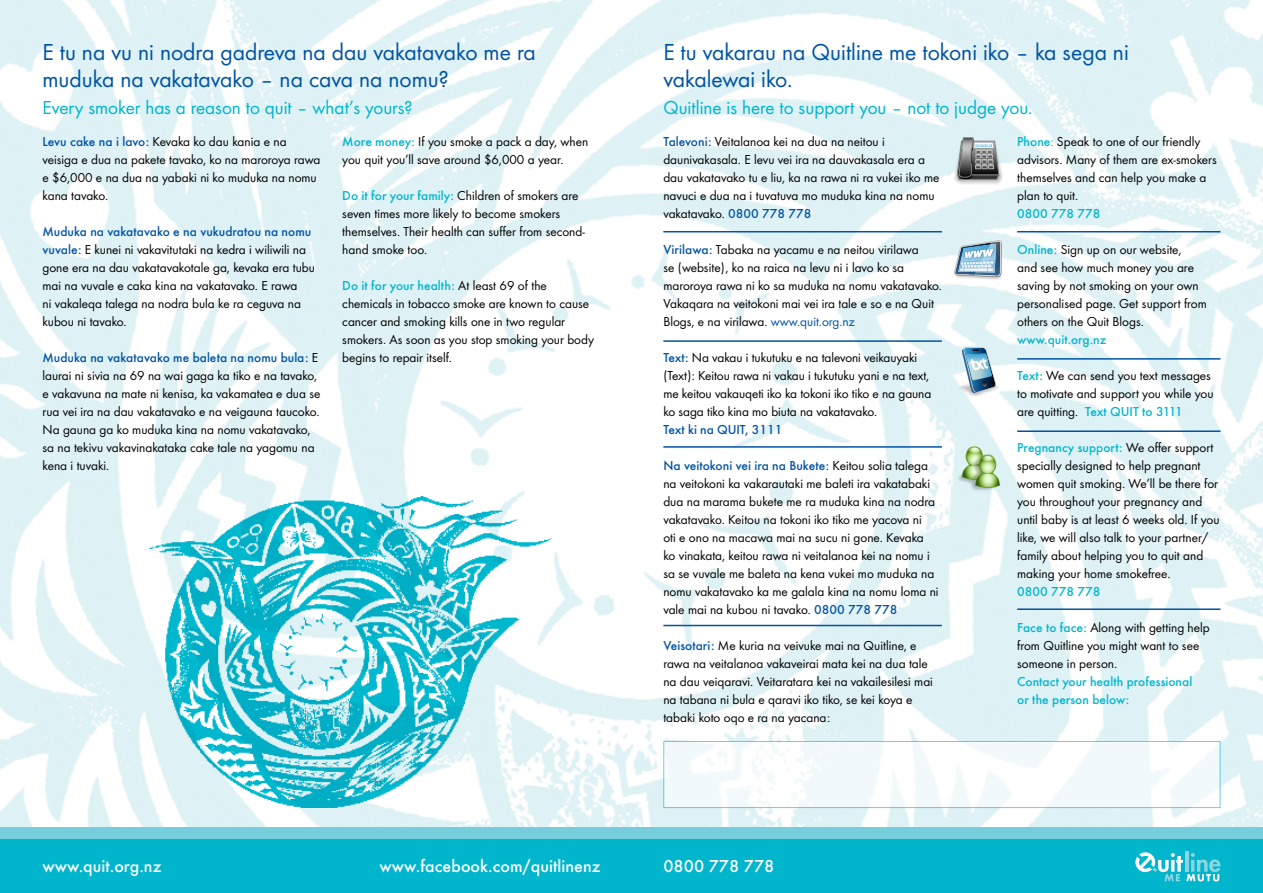
<style>
.page{position:relative;width:1263px;height:893px;background:#fff}
.page>*{position:absolute;margin:0;border:0;box-sizing:border-box;transform-origin:0 0}
.t1{font:24px/27px "Futura Boo";color:#0054a4}
.t2{font:19.5px "Futura Boo";color:#00b5cc}
.t3{font:500 18px "Futura";color:#fff}
.t4{font:13.5px/18px "Futura Boo";color:#000}
.t5{font:500 13.5px/18px "Futura";color:#00b5cc}
.t6{font:500 13.5px "Futura";color:#0054a4}
.s1{font-family:"Futura";font-weight:500;color:#0054a4}
.s2{font-family:"Futura Boo";font-weight:400;color:#000}
.s3{font-family:"Futura";font-weight:500;color:#00b5cc}
.s4{color:#0054a4}
.s5{color:#00b5cc}
</style>
<div class="page">
<img style="left:0;top:0;width:1263px;height:828px">
<img style="left:954px;top:354px;width:48px;height:42px">
<svg style="left:962px;top:347px;width:34px;height:46px;background:#8baec2"></svg>
<img style="left:954px;top:136px;width:48px;height:49px">
<svg style="left:957px;top:137px;width:42px;height:48px;background:#8c8f90"></svg>
<img style="left:955px;top:445px;width:46px;height:47px">
<svg style="left:961px;top:446px;width:40px;height:42px;background:#b3d2a1"></svg>
<img style="left:1001px;top:259px;width:1px;height:27px">
<svg style="left:954px;top:240px;width:47px;height:46px"></svg>
<div style="left:0;top:828px;width:1263px;height:65px;background:#00b5cc"></div>
<hr style="left:1185px;top:851px;width:3px;height:21px;background:#8ed5e2">
<svg style="left:1135px;top:852px;width:85px;height:29px"></svg>
<div style="left:0;top:828px;width:1263px;height:11px;background:#76cedd"></div>
<img style="left:147px;top:497px;width:405px;height:311px">
<div style="left:663px;top:741px;width:557px;height:67px;background:linear-gradient(to right,#f7fbfd,#f7fcfd)"></div>
<hr style="left:663px;top:340px;width:279px;height:2px;background:#0054a4">
<hr style="left:663px;top:231px;width:279px;height:1px;background:#0054a4">
<hr style="left:663px;top:446px;width:279px;height:2px;background:#0054a4">
<hr style="left:663px;top:625px;width:279px;height:1px;background:#0054a4">
<hr style="left:1017px;top:608px;width:203px;height:2px;background:#0054a4">
<hr style="left:1017px;top:430px;width:203px;height:2px;background:#0054a4">
<hr style="left:1017px;top:358px;width:203px;height:2px;background:#0054a4">
<hr style="left:1017px;top:231px;width:203px;height:1px;background:#0054a4">
<h1 class="t1" style="left:43px;top:38px;width:495px">E tu na vu ni nodra gadreva na dau vakatavako me ra muduka na vakatavako – na cava na nomu?</h1>
<h2 class="t2" style="left:43px;top:96px;width:372px">Every smoker has a reason to quit – what’s yours?</h2>
<h1 class="t1" style="left:663px;top:38px;width:467px">E tu vakarau na Quitline me tokoni iko – ka sega ni vakalewai iko.</h1>
<h2 class="t2" style="left:663px;top:96px;width:371px">Quitline is here to support you – not to judge you.</h2>
<p class="t4" style="left:43px;top:132px;width:280px"><span class="s1">Levu cake na i lavo:</span> Kevaka ko dau kania e na veisiga e dua na pakete tavako, ko na maroroya rawa e $6,000 e na dua na yabaki ni ko muduka na nomu kana tavako.</p>
<p class="t6" style="left:43px;top:223px;width:270px">Muduka na vakatavako e na vukudratou na nomu</p>
<p class="t4" style="left:43px;top:240px;width:274px"><span class="s1">vuvale:</span> E kunei ni vakavitutaki na kedra i wiliwili na gone era na dau vakatavakotale ga, kevaka era tubu mai na vuvale e caka kina na vakatavako. E rawa<br>ni vakaleqa talega na nodra bula ke ra ceguva na kubou ni tavako.</p>
<p class="t6" style="left:43px;top:349px;width:277px">Muduka na vakatavako me baleta na nomu bula: <span class="s2">E</span></p>
<p class="t4" style="left:43px;top:366px;width:279px">laurai ni sivia na 69 na wai gaga ka tiko e na tavako, e vakavuna na mate ni kenisa, ka vakamatea e dua se rua vei ira na dau vakatavako e na veigauna taucoko.<br>Na gauna ga ko muduka kina na nomu vakatavako, sa na tekivu vakavinakataka cake tale na yagomu na kena i tuvaki.</p>
<p class="t4" style="left:342px;top:132px;width:248px"><span class="s3">More money:</span> If you smoke a pack a day, when you quit you’ll save around $6,000 a year.</p>
<p class="t4" style="left:342px;top:186px;width:244px"><span class="s3">Do it for your family:</span> Children of smokers are seven times more likely to become smokers themselves. Their health can suffer from second&shy;hand smoke too.</p>
<p class="t5" style="left:342px;top:276px;width:206px">Do it for your health: <span class="s2">At least 69 of the</span></p>
<p class="t4" style="left:342px;top:294px;width:253px">chemicals in tobacco smoke are known to cause cancer and smoking kills one in two regular smokers. As soon as you stop smoking your body begins to repair itself.</p>
<p class="t4" style="left:663px;top:132px;width:278px"><span class="s1">Talevoni:</span> Veitalanoa kei na dua na neitou i daunivakasala. E levu vei ira na dauvakasala era a dau vakatavako tu e liu, ka na rawa ni ra vukei iko me navuci e dua na i tuvatuva mo muduka kina na nomu vakatavako. <span class="s1">0800 778 778</span></p>
<p class="t4" style="left:663px;top:240px;width:280px"><span class="s1">Virilawa:</span> Tabaka na yacamu e na neitou virilawa<br>se (website), ko na raica na levu ni i lavo ko sa maroroya rawa ni ko sa muduka na nomu vakatavako.<br>Vakaqara na veitokoni mai vei ira tale e so e na Quit Blogs, e na virilawa. <span class="s4">www.quit.org.nz</span></p>
<p class="t4" style="left:663px;top:348px;width:269px"><span class="s1">Text:</span> Na vakau i tukutuku e na talevoni veikauyaki (Text): Keitou rawa ni vakau i tukutuku yani e na text, me keitou vakauqeti iko ka tokoni iko tiko e na gauna ko saga tiko kina mo biuta na vakatavako.</p>
<p class="t6" style="left:663px;top:421px;width:120px">Text ki na QUIT, 3111</p>
<p class="t6" style="left:663px;top:457px;width:266px">Na veitokoni vei ira na Bukete: <span class="s2">Keitou solia talega</span></p>
<p class="t4" style="left:663px;top:474px;width:277px">na veitokoni ka vakarautaki me baleti ira vakatabaki dua na marama bukete me ra muduka kina na nodra vakatavako. Keitou na tokoni iko tiko me yacova ni<br>oti e ono na macawa mai na sucu ni gone. Kevaka ko vinakata, keitou rawa ni veitalanoa kei na nomu i sa se vuvale me baleta na kena vukei mo muduka na nomu vakatavako ka me galala kina na nomu loma ni vale mai na kubou ni tavako. <span class="s1">0800 778 778</span></p>
<p class="t4" style="left:663px;top:636px;width:271px"><span class="s1">Veisotari:</span> Me kuria na veivuke mai na Quitline, e rawa na veitalanoa vakaveirai mata kei na dua tale na dau veiqaravi. Veitaratara kei na vakailesilesi mai na tabana ni bula e qaravi iko tiko, se kei koya e tabaki koto oqo e ra na yacana:</p>
<p class="t4" style="left:1017px;top:132px;width:201px"><span class="s3">Phone</span><span class="s5">:</span> Speak to one of our friendly advisors. Many of them are ex-smokers themselves and can help you make a plan to quit.</p>
<p class="t5" style="left:1017px;top:204px;width:85px">0800 778 778</p>
<p class="t4" style="left:1017px;top:240px;width:191px"><span class="s3">Online:</span> Sign up on our website,<br>and see how much money you are saving by not smoking on your own personalised page. Get support from others on the Quit Blogs.</p>
<p class="t5" style="left:1017px;top:330px;width:91px">www.quit.org.nz</p>
<p class="t4" style="left:1017px;top:366px;width:198px"><span class="s3">Text:</span> We can send you text messages to motivate and support you while you</p>
<p class="t5" style="left:1017px;top:402px;width:167px"><span class="s2">are quitting.</span> Text QUIT to 3111</p>
<p class="t5" style="left:1017px;top:438px;width:198px">Pregnancy support: <span class="s2">We offer support</span></p>
<p class="t4" style="left:1017px;top:456px;width:204px">specially designed to help pregnant women quit smoking. We’ll be there for you throughout your pregnancy and until baby is at least 6 weeks old. If you like, we will also talk to your partner/ family about helping you to quit and making your home smokefree.</p>
<p class="t5" style="left:1017px;top:582px;width:85px">0800 778 778</p>
<p class="t4" style="left:1017px;top:618px;width:194px"><span class="s3">Face to face:</span> Along with getting help from Quitline you might want to see someone in person.</p>
<p class="t5" style="left:1017px;top:672px;width:177px">Contact your health professional or the person below:</p>
<h3 class="t3" style="left:43px;top:855px;width:120px">www.quit.org.nz</h3>
<h3 class="t3" style="left:380px;top:855px;width:222px">www.facebook.com/quitlinenz</h3>
<h3 class="t3" style="left:663px;top:855px;width:113px">0800 778 778</h3>
</div>
